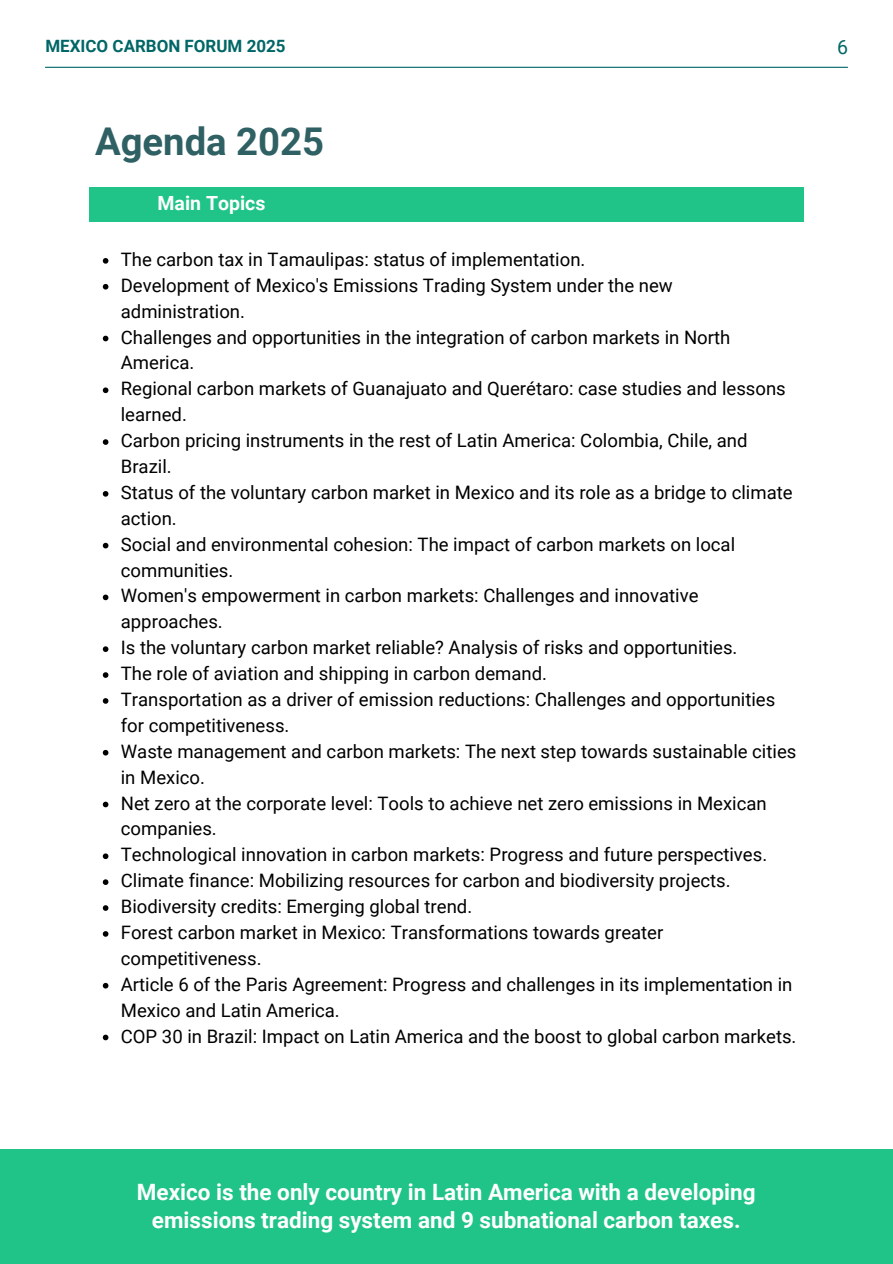
<style>
.page{position:relative;width:893px;height:1264px;background:#fff}
.page>*{position:absolute;margin:0;border:0;box-sizing:border-box;transform-origin:0 0}
.t1{font:700 38.25px "Roboto";color:#2f6063}
.t2{font:700 22.5px/28.2px "Roboto";color:#fff;text-align:center}
.t3{font:700 19.5px "Roboto";color:#fff}
.t4{font:19.5px "Roboto";color:#066}
.t5{font:18.6px/25.8px "Roboto";color:#000}
.t6{font:700 16.95px "Roboto";color:#066}
</style>
<div class="page">
<svg style="left:103px;top:258px;width:5px;height:6px"></svg>
<svg style="left:103px;top:284px;width:5px;height:5px"></svg>
<svg style="left:103px;top:336px;width:5px;height:5px"></svg>
<svg style="left:103px;top:387px;width:5px;height:6px"></svg>
<svg style="left:103px;top:439px;width:5px;height:6px"></svg>
<svg style="left:103px;top:491px;width:5px;height:5px"></svg>
<svg style="left:103px;top:543px;width:5px;height:5px"></svg>
<svg style="left:103px;top:594px;width:5px;height:6px"></svg>
<svg style="left:103px;top:646px;width:5px;height:6px"></svg>
<svg style="left:103px;top:672px;width:5px;height:6px"></svg>
<svg style="left:103px;top:698px;width:5px;height:5px"></svg>
<svg style="left:103px;top:750px;width:5px;height:5px"></svg>
<svg style="left:103px;top:801px;width:5px;height:6px"></svg>
<svg style="left:103px;top:853px;width:5px;height:6px"></svg>
<svg style="left:103px;top:879px;width:5px;height:6px"></svg>
<svg style="left:103px;top:905px;width:5px;height:5px"></svg>
<svg style="left:103px;top:931px;width:5px;height:5px"></svg>
<svg style="left:103px;top:982px;width:5px;height:6px"></svg>
<svg style="left:103px;top:1034px;width:5px;height:6px"></svg>
<div style="left:89px;top:187px;width:714px;height:35px;background:#20c489"></div>
<div style="left:0;top:1149px;width:892px;height:114px;background:#20c489"></div>
<hr style="left:45px;top:67px;width:802px;height:1px;background:#066">
<p class="t6" style="left:45px;top:36px;width:241px">MEXICO CARBON FORUM 2025</p>
<p class="t4" style="left:836px;top:36px;width:12px">6</p>
<p class="t1" style="left:95px;top:120px;width:230px">Agenda 2025</p>
<p class="t3" style="left:157px;top:192px;width:109px">Main Topics</p>
<p class="t5" style="left:121px;top:247px;width:466px">The carbon tax in Tamaulipas: status of implementation.</p>
<p class="t5" style="left:121px;top:272px;width:553px">Development of Mexico's Emissions Trading System under the new administration.</p>
<h1 class="t5" style="left:121px;top:324px;width:610px">Challenges and opportunities in the integration of carbon markets in North<br>America.</h1>
<h3 class="t5" style="left:121px;top:376px;width:666px">Regional carbon markets of Guanajuato and Querétaro: case studies and lessons learned.</h3>
<p class="t5" style="left:121px;top:428px;width:628px">Carbon pricing instruments in the rest of Latin America: Colombia, Chile, and<br>Brazil.</p>
<p class="t5" style="left:121px;top:479px;width:673px">Status of the voluntary carbon market in Mexico and its role as a bridge to climate action.</p>
<p class="t5" style="left:121px;top:531px;width:615px">Social and environmental cohesion: The impact of carbon markets on local communities.</p>
<p class="t5" style="left:121px;top:583px;width:579px">Women's empowerment in carbon markets: Challenges and innovative approaches.</p>
<p class="t5" style="left:121px;top:635px;width:618px">Is the voluntary carbon market reliable? Analysis of risks and opportunities.</p>
<p class="t5" style="left:121px;top:661px;width:427px">The role of aviation and shipping in carbon demand.</p>
<p class="t5" style="left:121px;top:686px;width:655px">Transportation as a driver of emission reductions: Challenges and opportunities for competitiveness.</p>
<p class="t5" style="left:121px;top:738px;width:676px">Waste management and carbon markets: The next step towards sustainable cities in Mexico.</p>
<p class="t5" style="left:121px;top:790px;width:647px">Net zero at the corporate level: Tools to achieve net zero emissions in Mexican companies.</p>
<p class="t5" style="left:121px;top:842px;width:647px">Technological innovation in carbon markets: Progress and future perspectives.</p>
<p class="t5" style="left:121px;top:868px;width:611px">Climate finance: Mobilizing resources for carbon and biodiversity projects.</p>
<p class="t5" style="left:121px;top:893px;width:353px">Biodiversity credits: Emerging global trend.</p>
<p class="t5" style="left:121px;top:919px;width:544px">Forest carbon market in Mexico: Transformations towards greater competitiveness.</p>
<p class="t5" style="left:121px;top:971px;width:673px">Article 6 of the Paris Agreement: Progress and challenges in its implementation in<br>Mexico and Latin America.</p>
<p class="t5" style="left:121px;top:1023px;width:677px">COP 30 in Brazil: Impact on Latin America and the boost to global carbon markets.</p>
<p class="t2" style="left:137px;top:1178px;width:620px">Mexico is the only country in Latin America with a developing emissions trading system and 9 subnational carbon taxes.</p>
</div>
